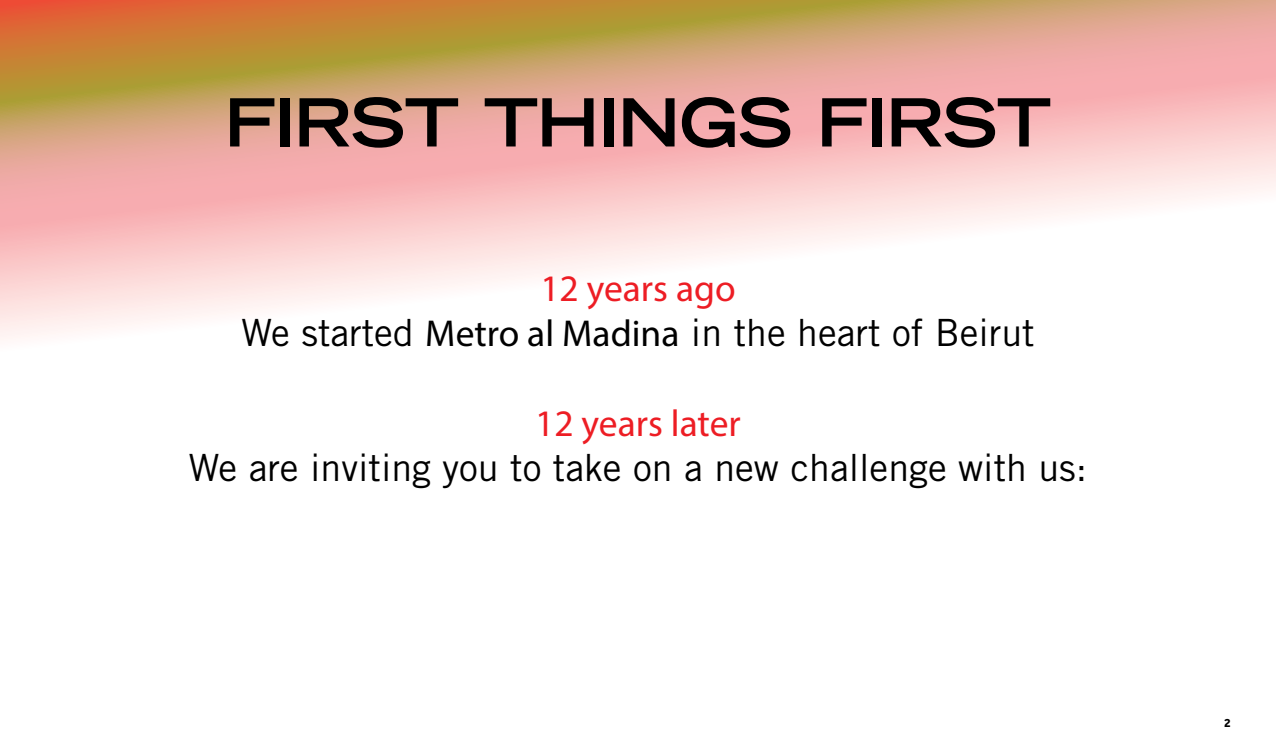
<style>
.page{position:relative;width:1276px;height:745px;background:#fff}
.page>*{position:absolute;margin:0;border:0;box-sizing:border-box;transform-origin:0 0}
.t1{font:700 expanded 66.25px "Trade Gothic LT Std";letter-spacing:-.03em;color:#000}
.t2{font:37.5px "Trade Gothic LT Std";color:#000}
.t3{font:37.5px "Myriad Pro";color:#ed1d24}
.t4{font:700 12.5px "Effra";color:#000}
.s1{font-family:"Myriad Pro"}
</style>
<div class="page">
<svg style="left:0;top:0;width:1276px;height:340px"></svg>
<h1 class="t1" style="left:224px;top:79px;width:828px">FIRST THINGS FIRST</h1>
<p class="t3" style="left:540px;top:265px;width:197px">12 years ago</p>
<p class="t2" style="left:241px;top:310px;width:795px">We started <span class="s1">Metro al Madina</span> in the heart of Beirut</p>
<p class="t3" style="left:535px;top:400px;width:207px">12 years later</p>
<p class="t2" style="left:189px;top:445px;width:900px">We are inviting you to take on a new challenge with us:</p>
<p class="t4" style="left:1224px;top:714px;width:8px">2</p>
</div>
